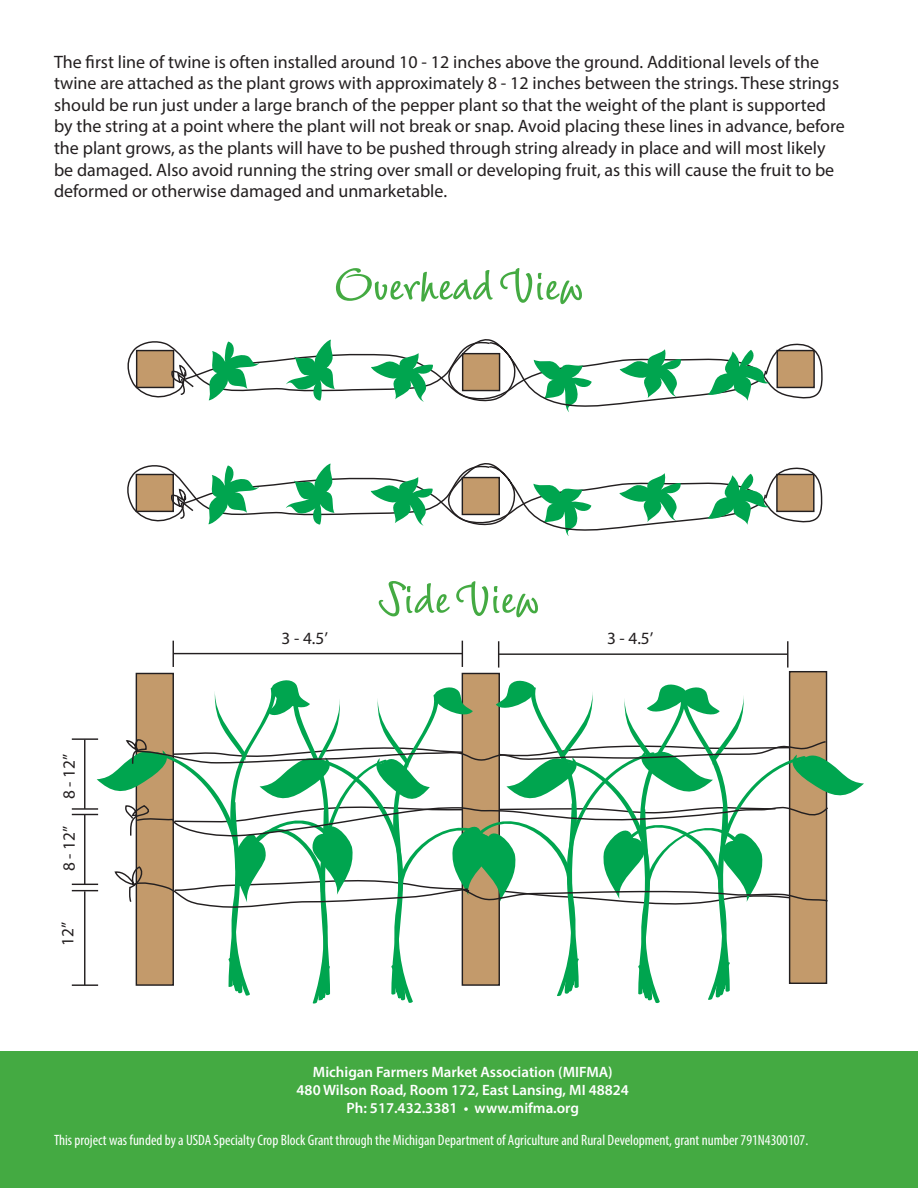
<style>
.page{position:relative;width:918px;height:1188px;background:#fff}
.page>*{position:absolute;margin:0;border:0;box-sizing:border-box;transform-origin:0 0}
.t1{font:700 54px "LT Wiesbaden Swing";letter-spacing:-.01em;color:#44aa42}
.t2{font:18px/21.6px "Myriad Pro";color:#231f20}
.t3{font:17.25px "Myriad Pro";color:#231f20}
.t4{font:condensed 15px "Myriad Pro";color:#fff}
.t5{font:600 15px "Myriad Pro";color:#fff}
</style>
<div class="page">
<div style="left:0;top:1052px;width:918px;height:136px;background:#44aa42"></div>
<svg style="left:72px;top:678px;width:792px;height:326px"></svg>
<hr style="left:84px;top:740px;width:1px;height:69px;background:#231f20">
<hr style="left:72px;top:738px;width:26px;height:2px;background:#231f20">
<hr style="left:72px;top:808px;width:26px;height:2px;background:#231f20">
<svg style="left:127px;top:463px;width:696px;height:73px"></svg>
<svg style="left:127px;top:339px;width:696px;height:73px"></svg>
<hr style="left:174px;top:653px;width:288px;height:1px;background:#231f20">
<svg style="left:462px;top:641px;width:1px;height:26px"></svg>
<svg style="left:173px;top:641px;width:1px;height:26px"></svg>
<hr style="left:499px;top:653px;width:289px;height:2px;background:#231f20">
<svg style="left:787px;top:641px;width:1px;height:27px"></svg>
<svg style="left:498px;top:641px;width:1px;height:27px"></svg>
<p class="t2" style="left:54px;top:50px;width:792px">The first line of twine is often installed around 10 - 12 inches above the ground. Additional levels of the twine are attached as the plant grows with approximately 8 - 12 inches between the strings. These strings should be run just under a large branch of the pepper plant so that the weight of the plant is supported by the string at a point where the plant will not break or snap. Avoid placing these lines in advance, before the plant grows, as the plants will have to be pushed through string already in place and will most likely be damaged. Also avoid running the string over small or developing fruit, as this will cause the fruit to be deformed or otherwise damaged and unmarketable.</p>
<p class="t1" style="left:334px;top:248px;width:252px">Overhead View</p>
<p class="t1" style="left:378px;top:561px;width:164px">Side View</p>
<p class="t3" style="left:58px;top:799px;width:47px;rotate:-90deg">8 - 12”</p>
<p class="t3" style="left:58px;top:871px;width:47px;rotate:-90deg">8 - 12”</p>
<p class="t3" style="left:57px;top:946px;width:25px;rotate:-90deg">12”</p>
<p class="t3" style="left:282px;top:627px;width:48px">3 - 4.5’</p>
<p class="t3" style="left:607px;top:628px;width:48px">3 - 4.5’</p>
<p class="t5" style="left:313px;top:1062px;width:301px">Michigan Farmers Market Association (MIFMA)</p>
<p class="t5" style="left:297px;top:1080px;width:334px">480 Wilson Road, Room 172, East Lansing, MI 48824</p>
<p class="t5" style="left:346px;top:1098px;width:234px">Ph: 517.432.3381 • www.mifma.org</p>
<p class="t4" style="left:54px;top:1131px;width:756px">This project was funded by a USDA Specialty Crop Block Grant through the Michigan Department of Agriculture and Rural Development, grant number 791N4300107.</p>
</div>
